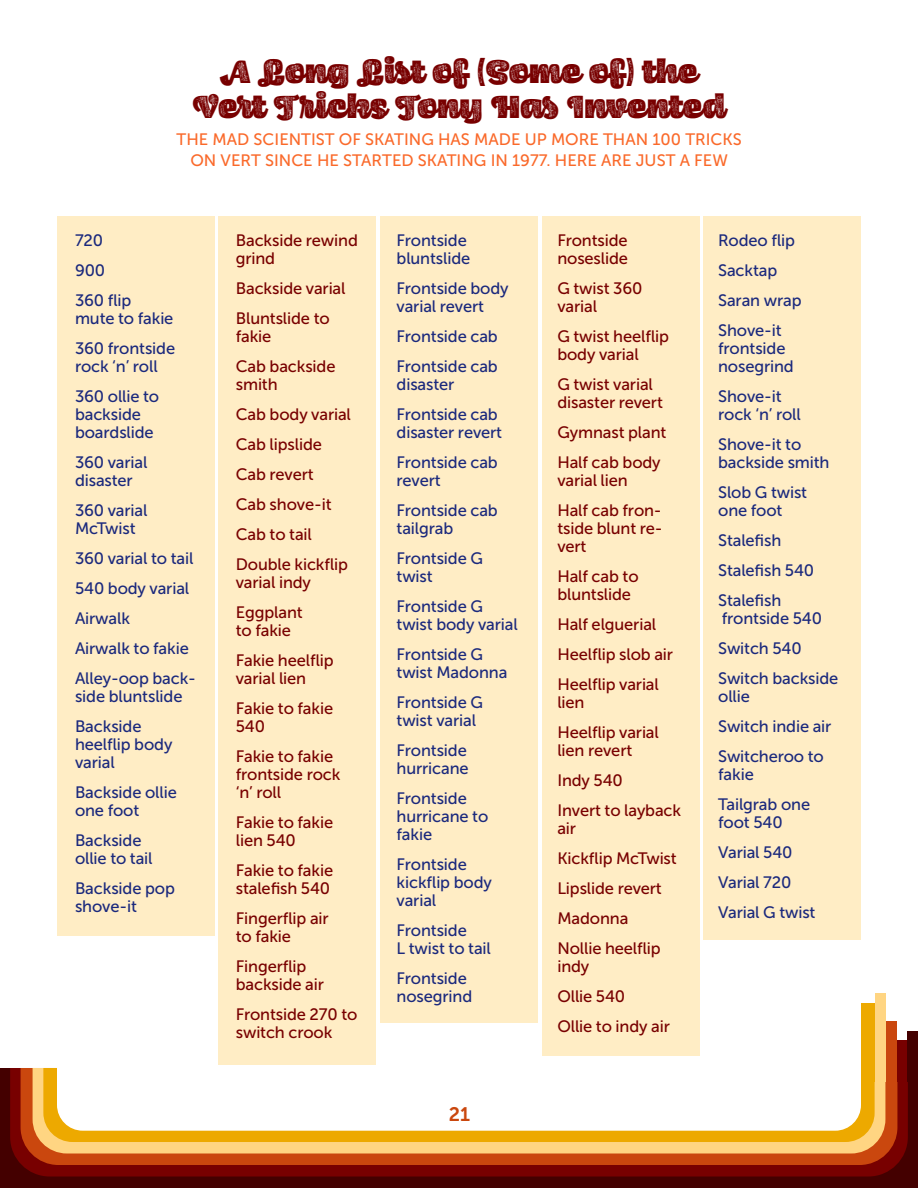
<style>
.page{position:relative;width:918px;height:1188px;background:#fff}
.page>*{position:absolute;margin:0;border:0;box-sizing:border-box;transform-origin:0 0}
.t1{font:900 33px/34.5px "Scarlet Wood Script";letter-spacing:.025em;color:#780000;text-align:center}
.t2{font:19.5px "Museo Sans 700";color:#ca470e}
.t3{font:16.5px/30px "Museo Sans 500";letter-spacing:-.01em;color:#1b297d}
.t4{font:16.5px/30px "Museo Sans 500";letter-spacing:-.01em;color:#780000}
.t5{font:16.5px/21px "Museo Sans 500";color:#fa692a;text-align:center}
</style>
<div class="page">
<div style="left:0;top:1068px;width:918px;height:120px;background:#400"></div>
<svg style="left:10px;top:1068px;width:898px;height:109px;background:#730000"></svg>
<div style="left:21px;top:1068px;width:876px;height:97px;background:#ca470e"></div>
<svg style="left:33px;top:1068px;width:852px;height:86px;background:#fac978"></svg>
<div style="left:43px;top:1068px;width:832px;height:74px;background:#eda900"></div>
<div style="left:57px;top:1068px;width:804px;height:63px;background:#fff"></div>
<div style="left:57px;top:216px;width:157px;height:720px;background:#ffedc5"></div>
<div style="left:219px;top:216px;width:157px;height:849px;background:#ffedc5"></div>
<div style="left:542px;top:216px;width:157px;height:840px;background:#ffedc5"></div>
<div style="left:380px;top:216px;width:158px;height:806px;background:#ffedc5"></div>
<div style="left:704px;top:216px;width:157px;height:724px;background:#ffedc5"></div>
<div style="left:897px;top:1040px;width:11px;height:42px;background:#780000"></div>
<div style="left:908px;top:1032px;width:10px;height:50px;background:#400"></div>
<div style="left:886px;top:1021px;width:11px;height:61px;background:#ca470e"></div>
<div style="left:875px;top:993px;width:10px;height:89px;background:#ffd582"></div>
<div style="left:861px;top:1003px;width:14px;height:79px;background:#eda900"></div>
<h1 class="t1" style="left:193px;top:56px;width:534px">A Long List of (Some of) the<br>Vert Tricks Tony Has Invented</h1>
<p class="t5" style="left:177px;top:129px;width:567px">THE MAD SCIENTIST OF SKATING HAS MADE UP MORE THAN 100 TRICKS<br>ON VERT SINCE HE STARTED SKATING IN 1977. HERE ARE JUST A FEW</p>
<p class="t3" style="left:75px;top:226px;width:58px">720<br>900<br>360 flip</p>
<p class="t3" style="left:75px;top:304px;width:102px">mute to fakie<br>360 frontside</p>
<p class="t3" style="left:75px;top:352px;width:86px">rock ‘n’ roll<br>360 ollie to</p>
<p class="t3" style="left:75px;top:406px;width:80px;line-height:18px">backside boardslide</p>
<p class="t3" style="left:75px;top:454px;width:74px;line-height:18px">360 varial disaster</p>
<p class="t3" style="left:75px;top:502px;width:74px;line-height:18px">360 varial<br>McTwist</p>
<p class="t3" style="left:75px;top:544px;width:123px">360 varial to tail<br>540 body varial<br>Airwalk<br>Airwalk to fakie<br>Alley-oop back-</p>
<p class="t3" style="left:75px;top:682px;width:109px">side bluntslide<br>Backside</p>
<p class="t3" style="left:75px;top:736px;width:99px;line-height:18px">heelflip body varial</p>
<p class="t3" style="left:75px;top:784px;width:103px;line-height:18px">Backside ollie one foot</p>
<p class="t3" style="left:75px;top:832px;width:79px;line-height:18px">Backside ollie to tail</p>
<p class="t3" style="left:75px;top:880px;width:101px;line-height:18px">Backside pop shove-it</p>
<p class="t4" style="left:236px;top:232px;width:124px;line-height:18px">Backside rewind grind</p>
<p class="t4" style="left:236px;top:274px;width:111px">Backside varial<br>Bluntslide to</p>
<p class="t4" style="left:236px;top:322px;width:101px">fakie<br>Cab backside</p>
<p class="t4" style="left:236px;top:370px;width:117px">smith<br>Cab body varial<br>Cab lipslide<br>Cab revert<br>Cab shove-it<br>Cab to tail<br>Double kickflip</p>
<p class="t4" style="left:236px;top:568px;width:77px">varial indy<br>Eggplant</p>
<p class="t4" style="left:236px;top:616px;width:99px">to fakie<br>Fakie heelflip</p>
<p class="t4" style="left:236px;top:664px;width:99px">varial lien<br>Fakie to fakie</p>
<p class="t4" style="left:236px;top:712px;width:99px">540<br>Fakie to fakie</p>
<p class="t4" style="left:236px;top:766px;width:106px;line-height:18px">frontside rock ‘n’ roll</p>
<p class="t4" style="left:236px;top:814px;width:99px;line-height:18px">Fakie to fakie lien 540</p>
<p class="t4" style="left:236px;top:862px;width:99px;line-height:18px">Fakie to fakie stalefish 540</p>
<p class="t4" style="left:236px;top:910px;width:94px;line-height:18px">Fingerflip air to fakie</p>
<p class="t4" style="left:236px;top:958px;width:90px;line-height:18px">Fingerflip backside air</p>
<p class="t4" style="left:236px;top:1006px;width:123px;line-height:18px">Frontside 270 to switch crook</p>
<p class="t3" style="left:397px;top:232px;width:75px;line-height:18px">Frontside bluntslide</p>
<p class="t3" style="left:397px;top:280px;width:113px;line-height:18px">Frontside body varial revert</p>
<p class="t3" style="left:397px;top:322px;width:103px">Frontside cab<br>Frontside cab</p>
<p class="t3" style="left:397px;top:370px;width:103px">disaster<br>Frontside cab</p>
<p class="t3" style="left:397px;top:418px;width:107px">disaster revert<br>Frontside cab</p>
<p class="t3" style="left:397px;top:466px;width:103px">revert<br>Frontside cab</p>
<p class="t3" style="left:397px;top:514px;width:88px">tailgrab<br>Frontside G</p>
<p class="t3" style="left:397px;top:562px;width:88px">twist<br>Frontside G</p>
<p class="t3" style="left:397px;top:610px;width:123px">twist body varial<br>Frontside G</p>
<p class="t3" style="left:397px;top:658px;width:112px">twist Madonna<br>Frontside G</p>
<p class="t3" style="left:397px;top:706px;width:81px">twist varial<br>Frontside</p>
<p class="t3" style="left:397px;top:754px;width:74px">hurricane<br>Frontside</p>
<p class="t3" style="left:397px;top:808px;width:93px;line-height:18px">hurricane to fakie</p>
<p class="t3" style="left:397px;top:856px;width:97px;line-height:18px">Frontside kickflip body varial</p>
<p class="t3" style="left:397px;top:922px;width:96px;line-height:18px">Frontside<br>L twist to tail</p>
<p class="t3" style="left:397px;top:970px;width:77px;line-height:18px">Frontside nosegrind</p>
<p class="t2" style="left:449px;top:1103px;width:23px">21</p>
<p class="t4" style="left:557px;top:232px;width:72px;line-height:18px">Frontside noseslide</p>
<p class="t4" style="left:557px;top:280px;width:87px;line-height:18px">G twist 360 varial</p>
<p class="t4" style="left:557px;top:328px;width:113px;line-height:18px">G twist heelflip body varial</p>
<p class="t4" style="left:557px;top:376px;width:107px;line-height:18px">G twist varial disaster revert</p>
<p class="t4" style="left:557px;top:418px;width:111px">Gymnast plant<br>Half cab body</p>
<p class="t4" style="left:557px;top:466px;width:106px">varial lien<br>Half cab fron-</p>
<p class="t4" style="left:557px;top:520px;width:107px;line-height:18px">tside blunt re&shy;vert</p>
<p class="t4" style="left:557px;top:568px;width:83px;line-height:18px">Half cab to bluntslide</p>
<p class="t4" style="left:557px;top:610px;width:117px">Half elguerial<br>Heelflip slob air<br>Heelflip varial</p>
<p class="t4" style="left:557px;top:688px;width:103px">lien<br>Heelflip varial</p>
<p class="t4" style="left:557px;top:736px;width:125px">lien revert<br>Indy 540<br>Invert to layback</p>
<p class="t4" style="left:557px;top:814px;width:121px">air<br>Kickflip McTwist<br>Lipslide revert<br>Madonna<br>Nollie heelflip</p>
<p class="t4" style="left:557px;top:952px;width:114px">indy<br>Ollie 540<br>Ollie to indy air</p>
<p class="t3" style="left:718px;top:226px;width:85px">Rodeo flip<br>Sacktap<br>Saran wrap<br>Shove-it</p>
<p class="t3" style="left:718px;top:340px;width:77px;line-height:18px">frontside nosegrind</p>
<p class="t3" style="left:718px;top:388px;width:84px;line-height:18px">Shove-it rock ‘n’ roll</p>
<p class="t3" style="left:718px;top:436px;width:113px;line-height:18px">Shove-it to backside smith</p>
<p class="t3" style="left:718px;top:484px;width:91px;line-height:18px">Slob G twist one foot</p>
<p class="t3" style="left:718px;top:526px;width:98px">Stalefish<br>Stalefish 540<br>Stalefish</p>
<p class="t3" style="left:718px;top:604px;width:122px">frontside 540<br>Switch 540<br>Switch backside</p>
<p class="t3" style="left:718px;top:682px;width:115px">ollie<br>Switch indie air<br>Switcheroo to</p>
<p class="t3" style="left:718px;top:760px;width:94px">fakie<br>Tailgrab one</p>
<p class="t3" style="left:718px;top:808px;width:99px">foot 540<br>Varial 540<br>Varial 720<br>Varial G twist</p>
</div>
